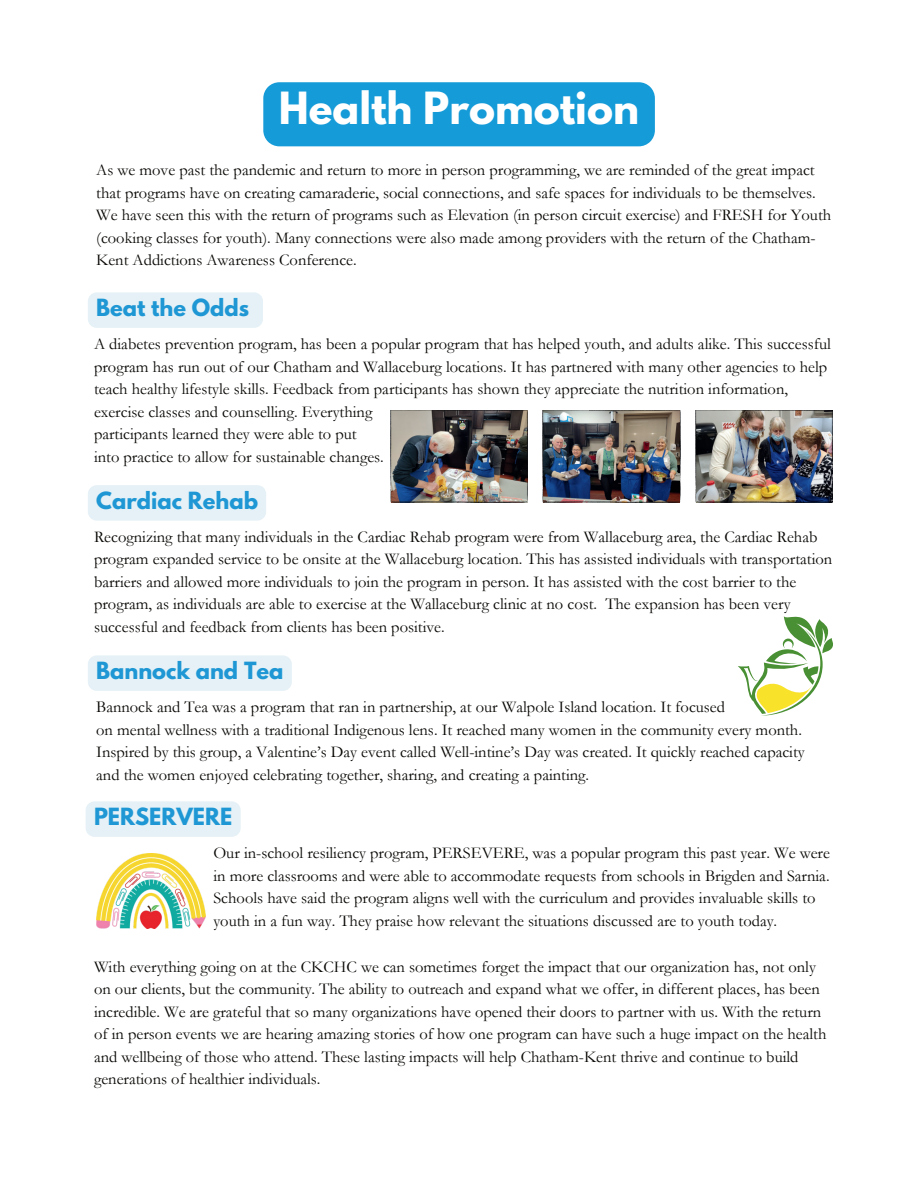
<style>
.page{position:relative;width:918px;height:1188px;background:#fff}
.page>*{position:absolute;margin:0;border:0;box-sizing:border-box;transform-origin:0 0}
.t1{font:700 39.3px "League Spartan";color:#fff}
.t2{font:700 21px "League Spartan";color:#1e97d4}
.t3{font:16.5px/22.5px "Garamond";color:#080704}
</style>
<div class="page">
<img style="left:543px;top:410px;width:137px;height:93px">
<img style="left:695px;top:410px;width:138px;height:93px">
<img style="left:390px;top:410px;width:138px;height:93px">
<img style="left:96px;top:853px;width:109px;height:75px">
<svg style="left:738px;top:616px;width:95px;height:100px"></svg>
<div style="left:88px;top:292px;width:175px;height:36px;background:#e5f1f6;border-radius:9px"></div>
<div style="left:263px;top:82px;width:392px;height:64px;background:#159bd8"></div>
<div style="left:88px;top:485px;width:178px;height:36px;background:#e5f1f6"></div>
<div style="left:88px;top:655px;width:204px;height:36px;background:#e5f1f6"></div>
<div style="left:86px;top:801px;width:155px;height:36px;background:#e5f1f6"></div>
<h1 class="t1" style="left:279px;top:77px;width:362px">Health Promotion</h1>
<p class="t3" style="left:96px;top:159px;width:736px">As we move past the pandemic and return to more in person programming, we are reminded of the great impact that programs have on creating camaraderie, social connections, and safe spaces for individuals to be themselves.<br>We have seen this with the return of programs such as Elevation (in person circuit exercise) and FRESH for Youth (cooking classes for youth). Many connections were also made among providers with the return of the Chatham-Kent Addictions Awareness Conference.</p>
<p class="t2" style="left:96px;top:291px;width:154px">Beat the Odds</p>
<p class="t3" style="left:94px;top:332px;width:738px">A diabetes prevention program, has been a popular program that has helped youth, and adults alike. This successful program has run out of our Chatham and Wallaceburg locations. It has partnered with many other agencies to help teach healthy lifestyle skills. Feedback from participants has shown they appreciate the nutrition information, exercise classes and counselling. Everything<br>participants learned they were able to put<br>into practice to allow for sustainable changes.</p>
<p class="t2" style="left:96px;top:484px;width:163px">Cardiac Rehab</p>
<p class="t3" style="left:94px;top:525px;width:740px">Recognizing that many individuals in the Cardiac Rehab program were from Wallaceburg area, the Cardiac Rehab program expanded service to be onsite at the Wallaceburg location. This has assisted individuals with transportation barriers and allowed more individuals to join the program in person. It has assisted with the cost barrier to the program, as individuals are able to exercise at the Wallaceburg clinic at no cost. The expansion has been very successful and feedback from clients has been positive.</p>
<p class="t2" style="left:96px;top:654px;width:189px">Bannock and Tea</p>
<p class="t3" style="left:96px;top:695px;width:710px">Bannock and Tea was a program that ran in partnership, at our Walpole Island location. It focused<br>on mental wellness with a traditional Indigenous lens. It reached many women in the community every month.<br>Inspired by this group, a Valentine’s Day event called Well-intine’s Day was created. It quickly reached capacity and the women enjoyed celebrating together, sharing, and creating a painting.</p>
<p class="t2" style="left:94px;top:800px;width:140px">PERSERVERE</p>
<p class="t3" style="left:213px;top:841px;width:618px">Our in-school resiliency program, PERSEVERE, was a popular program this past year. We were in more classrooms and were able to accommodate requests from schools in Brigden and Sarnia.<br>Schools have said the program aligns well with the curriculum and provides invaluable skills to youth in a fun way. They praise how relevant the situations discussed are to youth today.</p>
<p class="t3" style="left:94px;top:955px;width:734px">With everything going on at the CKCHC we can sometimes forget the impact that our organization has, not only on our clients, but the community. The ability to outreach and expand what we offer, in different places, has been incredible. We are grateful that so many organizations have opened their doors to partner with us. With the return of in person events we are hearing amazing stories of how one program can have such a huge impact on the health and wellbeing of those who attend. These lasting impacts will help Chatham-Kent thrive and continue to build generations of healthier individuals.</p>
</div>
